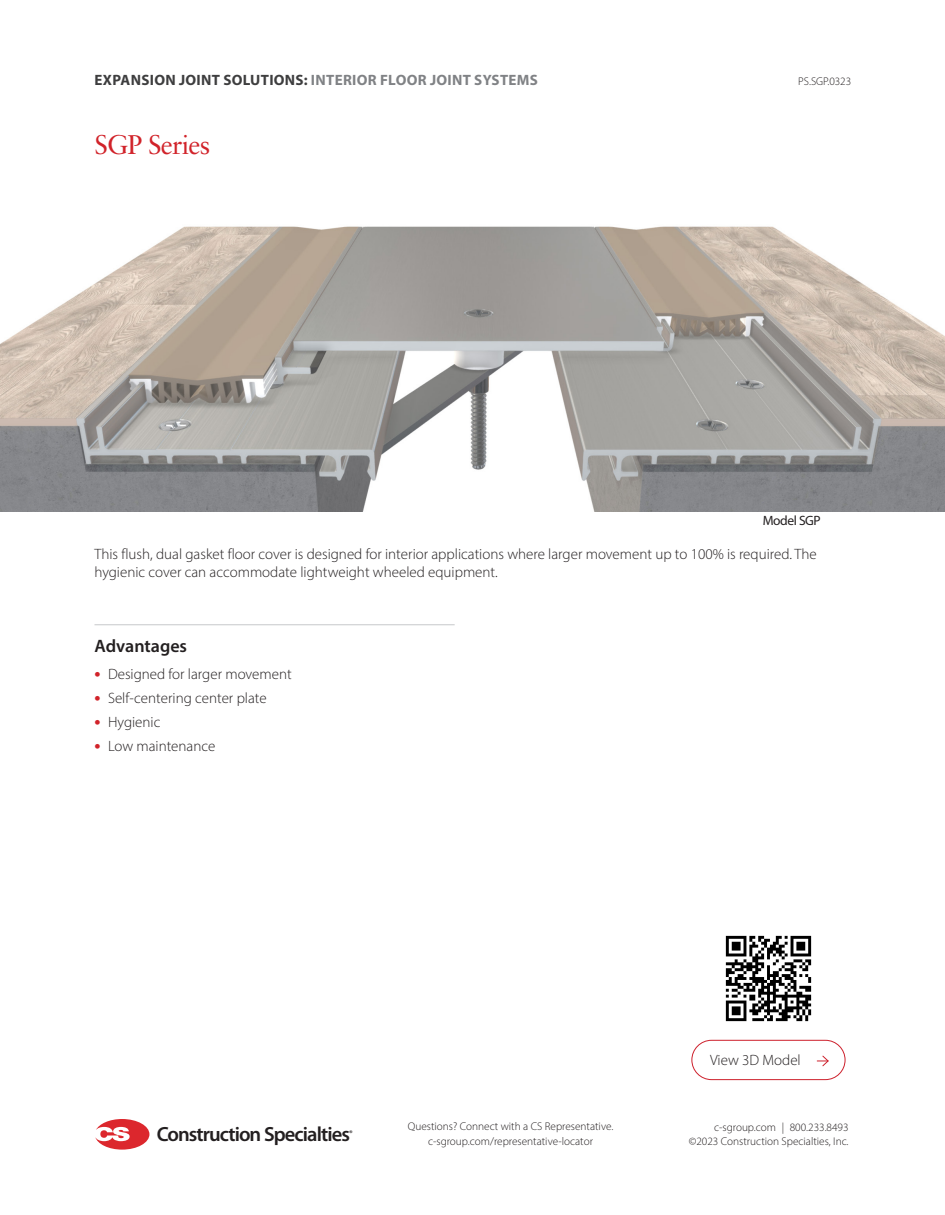
<style>
.page{position:relative;width:945px;height:1215px;background:#fff}
.page>*{position:absolute;margin:0;border:0;box-sizing:border-box;transform-origin:0 0}
.Red_Title{font:27px "Sabon LT Pro";letter-spacing:-.03em;color:#d1232a}
.t1{font:600 20.55px "Myriad Pro";letter-spacing:-.045em;color:#231f20}
.Bullet_List_Subhead{font:600 18px "Myriad Pro";color:#231f20}
.Intro_paragraph{font:300 15px/18px "Myriad Pro";color:#231f20}
.t2{font:700 15px "Myriad Pro";letter-spacing:.02em;color:#808285}
.Paragraph_2_Style{font:300 15px "Myriad Pro";color:#231f20}
.t3{font:13.5px "Myriad Pro";letter-spacing:-.03em;color:#231f20}
.t4{font:300 11.25px/14.2px "Myriad Pro";color:#231f20;text-align:center}
.t5{font:600 8.25px "Myriad Pro";color:#231f20}
.s1{color:#3e3e3f}
.s2{font-weight:700;font-size:18px;color:#d1232a}
</style>
<div class="page">
<svg style="left:95px;top:1119px;width:54px;height:31px"></svg>
<img style="left:0;top:226px;width:944px;height:286px">
<hr style="left:94px;top:625px;width:361px;height:1px;background:#c7c8ca">
<img style="left:725px;top:935px;width:87px;height:87px">
<div style="left:692px;top:1040px;width:153px;height:40px;border:1px solid #cd202c;border-radius:20px"></div>
<svg style="left:817px;top:1055px;width:12px;height:12px"></svg>
<p class="t2" style="left:95px;top:70px;width:445px"><span class="s1">EXPANSION JOINT SOLUTIONS:</span> INTERIOR FLOOR JOINT SYSTEMS</p>
<p class="t4" style="left:798px;top:74px;width:55px">PS.SGP.0323</p>
<p class="Red_Title" style="left:94px;top:128px;width:117px">SGP Series</p>
<p class="t3" style="left:763px;top:512px;width:60px">Model SGP</p>
<p class="Intro_paragraph" style="left:94px;top:544px;width:724px">This flush, dual gasket floor cover is designed for interior applications where larger movement up to 100% is required. The hygienic cover can accommodate lightweight wheeled equipment.</p>
<p class="Bullet_List_Subhead" style="left:94px;top:634px;width:94px">Advantages</p>
<p class="Intro_paragraph" style="left:94px;top:665px;width:199px"><span class="s2">•</span> Designed for larger movement</p>
<p class="Intro_paragraph" style="left:94px;top:689px;width:174px"><span class="s2">•</span> Self-centering center plate</p>
<p class="Intro_paragraph" style="left:94px;top:713px;width:67px"><span class="s2">•</span> Hygienic</p>
<p class="Intro_paragraph" style="left:94px;top:737px;width:122px"><span class="s2">•</span> Low maintenance</p>
<p class="Paragraph_2_Style" style="left:710px;top:1051px;width:92px">View 3D Model</p>
<p class="t4" style="left:408px;top:1119px;width:207px">Questions? Connect with a CS Representative. c-sgroup.com/representative-locator</p>
<p class="t4" style="left:714px;top:1120px;width:136px">c-sgroup.com | 800.233.8493</p>
<h2 class="t1" style="left:157px;top:1121px;width:195px">Construction Specialties</h2>
<p class="t4" style="left:689px;top:1134px;width:161px">©2023 Construction Specialties, Inc.</p>
<p class="t5" style="left:349px;top:1128px;width:5px">®</p>
</div>
